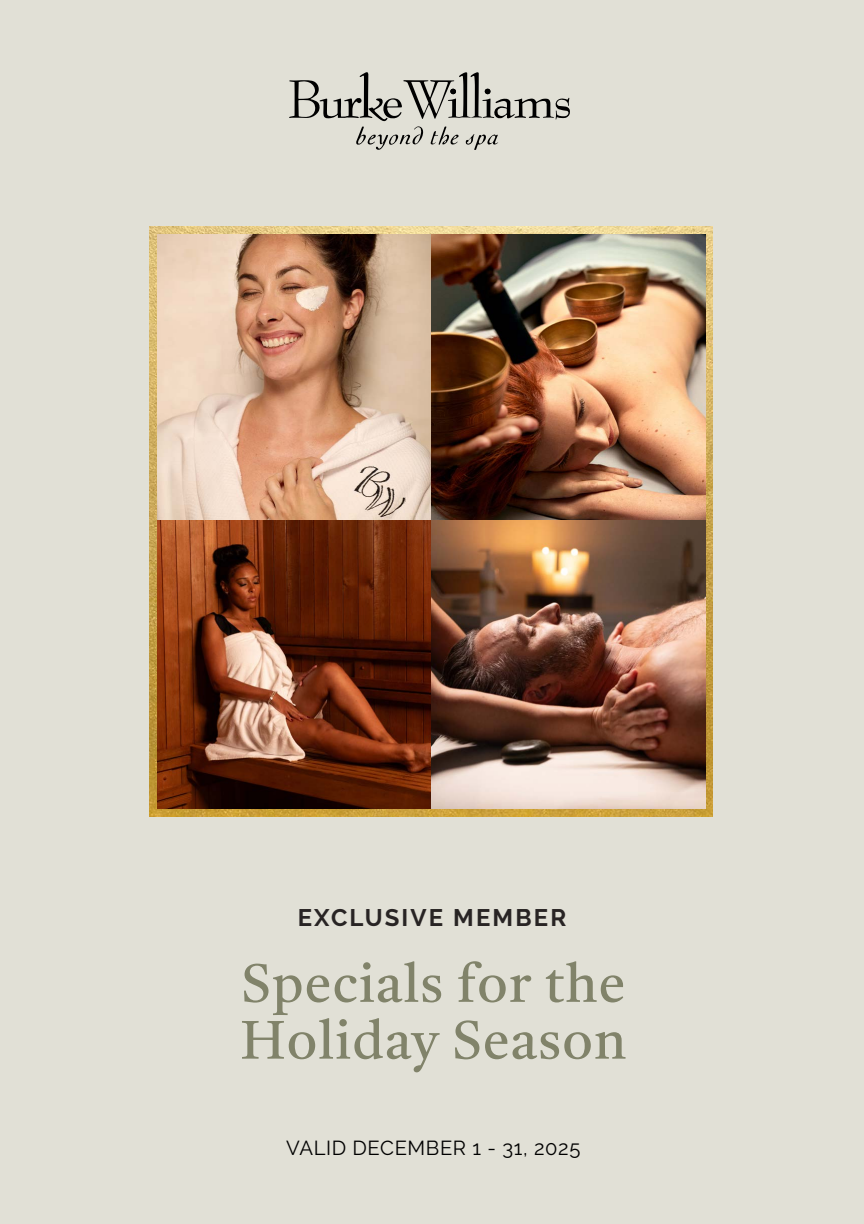
<style>
.page{position:relative;width:864px;height:1224px;background:#e1e0d6}
.page>*{position:absolute;margin:0;border:0;box-sizing:border-box;transform-origin:0 0}
.t1{font:53.8px/56.8px "Tiro Bangla";letter-spacing:.02em;color:#81836a}
.t2{font:700 23.9px "Raleway";letter-spacing:.09em;color:#282424}
.t3{font:20.2px "Raleway";letter-spacing:.03em;color:#000}
</style>
<div class="page">
<img style="left:150px;top:227px;width:562px;height:590px">
<img style="left:157px;top:234px;width:548px;height:575px">
<svg style="left:289px;top:72px;width:281px;height:78px"></svg>
<p class="t2" style="left:298px;top:904px;width:270px">EXCLUSIVE MEMBER</p>
<p class="t1" style="left:240px;top:956px;width:388px">Specials for the<br>Holiday Season</p>
<p class="t3" style="left:286px;top:1137px;width:296px">VALID DECEMBER 1 - 31, 2025</p>
</div>
